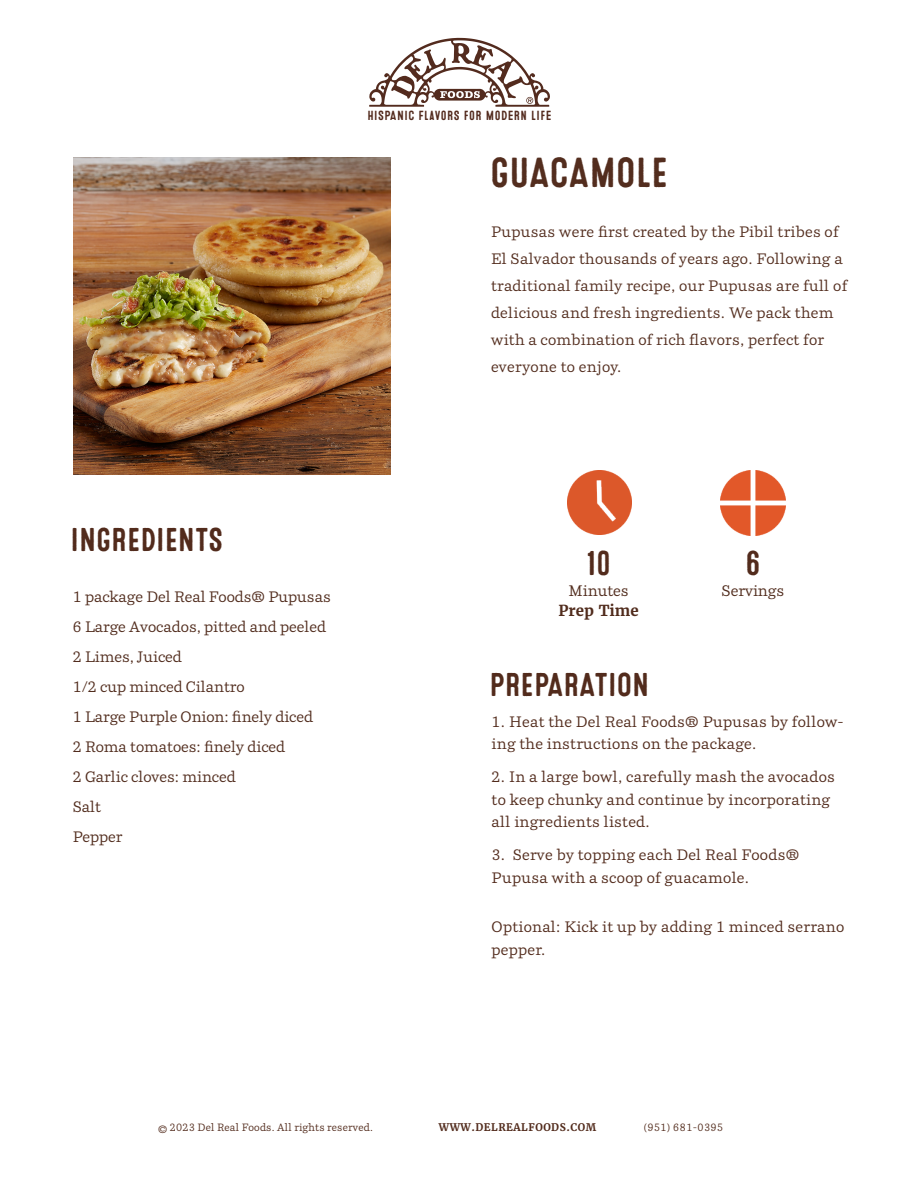
<style>
.page{position:relative;width:918px;height:1188px;background:#fff}
.page>*{position:absolute;margin:0;border:0;box-sizing:border-box;transform-origin:0 0}
.t1{font:42px "Microbrew One";letter-spacing:-.005em;color:#532d1e}
.t2{font:34.35px "Microbrew One";color:#522b1c}
.t3{font:33px "Microbrew One";color:#522b1c}
.t4{font:15.15px "Parry";color:#512c1d}
.t5{font:700 15.15px "Merriweather";color:#512c1d}
.t6{font:15px/22.5px "Parry";letter-spacing:.02em;color:#522b1c}
.t7{font:15px/27px "Parry";letter-spacing:.02em;color:#532d1e}
.t8{font:15px/30px "Parry";color:#512c1d}
.t9{font:13.2px "Microbrew One";letter-spacing:.03em;color:#532b1e}
.t10{font:10.5px "Parry";letter-spacing:.02em;color:#522b1c}
.t11{font:700 10.5px "Merriweather";letter-spacing:.05em;color:#522b1c}
.t12{font:10.5px "Parry";letter-spacing:.05em;color:#522b1c}
</style>
<div class="page">
<svg style="left:369px;top:38px;width:181px;height:69px"></svg>
<img style="left:73px;top:158px;width:317px;height:317px">
<img style="left:567px;top:471px;width:64px;height:64px">
<img style="left:721px;top:471px;width:64px;height:65px">
<p class="t9" style="left:367px;top:108px;width:186px">HISPANIC FLAVORS FOR MODERN LIFE</p>
<h1 class="t1" style="left:490px;top:149px;width:180px">GUACAMOLE</h1>
<h3 class="t3" style="left:70px;top:521px;width:154px">INGREDIENTS</h3>
<p class="t8" style="left:73px;top:581px;width:260px">1 package Del Real Foods® Pupusas<br>6 Large Avocados, pitted and peeled<br>2 Limes, Juiced<br>1/2 cup minced Cilantro<br>1 Large Purple Onion: finely diced<br>2 Roma tomatoes: finely diced<br>2 Garlic cloves: minced<br>Salt<br>Pepper</p>
<p class="t7" style="left:491px;top:217px;width:358px">Pupusas were first created by the Pibil tribes of El Salvador thousands of years ago. Following a traditional family recipe, our Pupusas are full of delicious and fresh ingredients. We pack them with a combination of rich flavors, perfect for everyone to enjoy.</p>
<h2 class="t2" style="left:586px;top:543px;width:26px">10</h2>
<p class="t4" style="left:568px;top:582px;width:62px">Minutes</p>
<p class="t5" style="left:558px;top:601px;width:82px">Prep Time</p>
<h3 class="t3" style="left:489px;top:666px;width:162px">PREPARATION</h3>
<h2 class="t2" style="left:745px;top:543px;width:16px">6</h2>
<p class="t4" style="left:721px;top:582px;width:64px">Servings</p>
<p class="t6" style="left:492px;top:710px;width:353px">1. Heat the Del Real Foods® Pupusas by follow&shy;ing the instructions on the package.</p>
<p class="t6" style="left:492px;top:765px;width:345px">2. In a large bowl, carefully mash the avocados to keep chunky and continue by incorporating all ingredients listed.</p>
<p class="t6" style="left:492px;top:843px;width:309px">3. Serve by topping each Del Real Foods®<br>Pupusa with a scoop of guacamole.</p>
<p class="t6" style="left:492px;top:916px;width:354px">Optional: Kick it up by adding 1 minced serrano pepper.</p>
<p class="t10" style="left:158px;top:1121px;width:216px">© 2023 Del Real Foods. All rights reserved.</p>
<p class="t11" style="left:439px;top:1121px;width:159px">WWW.DELREALFOODS.COM</p>
<p class="t12" style="left:644px;top:1121px;width:81px">(951) 681-0395</p>
</div>
